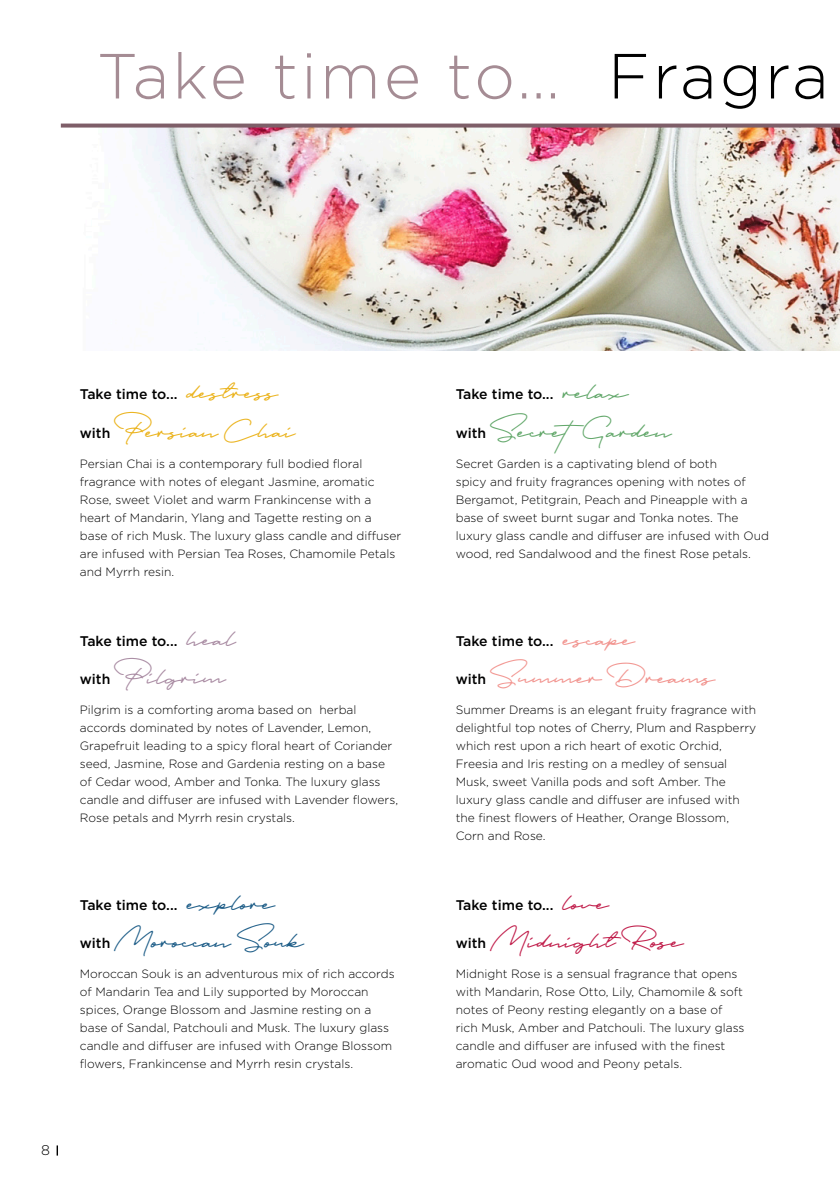
<style>
.page{position:relative;width:840px;height:1191px;background:#fff}
.page>*{position:absolute;margin:0;border:0;box-sizing:border-box;transform-origin:0 0}
.t1{font:300 63.6px "Gotham";letter-spacing:.05em;color:#a58c94}
.t2{font:32px "Portrait Script";color:#ebb420}
.t3{font:32px "Portrait Script";color:#205f89}
.t4{font:32px "Portrait Script";color:#f29691}
.t5{font:32px "Portrait Script";color:#65a96d}
.t6{font:32px "Portrait Script";color:#c11f4c}
.t7{font:32px "Portrait Script";color:#aa8da4}
.t8{font:500 14px "Gotham";color:#000}
.t9{font:300 14px "Gotham";color:#000}
.t10{font:300 12px/18px "Gotham";color:#000}
.s1{color:#000}
.s2{font-family:"Portrait Script Alts"}
</style>
<div class="page">
<img style="left:129px;top:128px;width:710px;height:223px">
<svg style="left:61px;top:124px;width:778px;height:4px;background:#896972"></svg>
<h1 class="t1" style="left:97px;top:41px;width:733px">Take time to… <span class="s1">Fragra</span></h1>
<p class="t9" style="left:41px;top:1142px;width:10px">8</p>
<p class="t8" style="left:80px;top:386px;width:99px">Take time to...</p>
<h2 class="t2" style="left:185px;top:369px;width:92px">des<span class="s2">t</span>ress</h2>
<p class="t8" style="left:80px;top:425px;width:32px">with</p>
<h2 class="t2" style="left:114px;top:408px;width:180px">Persian Chai</h2>
<p class="t10" style="left:80px;top:454px;width:323px">Persian Chai is a contemporary full bodied floral fragrance with notes of elegant Jasmine, aromatic Rose, sweet Violet and warm Frankincense with a heart of Mandarin, Ylang and Tagette resting on a base of rich Musk. The luxury glass candle and diffuser are infused with Persian Tea Roses, Chamomile Petals and Myrrh resin.</p>
<p class="t8" style="left:80px;top:632px;width:99px">Take time to...</p>
<h2 class="t7" style="left:185px;top:616px;width:51px">heal</h2>
<p class="t8" style="left:80px;top:671px;width:32px">with</p>
<h2 class="t7" style="left:114px;top:654px;width:111px">Pilgrim</h2>
<p class="t10" style="left:80px;top:700px;width:319px">Pilgrim is a comforting aroma based on herbal accords dominated by notes of Lavender, Lemon, Grapefruit leading to a spicy floral heart of Coriander seed, Jasmine, Rose and Gardenia resting on a base of Cedar wood, Amber and Tonka. The luxury glass candle and diffuser are infused with Lavender flowers, Rose petals and Myrrh resin crystals.</p>
<p class="t8" style="left:80px;top:897px;width:99px">Take time to...</p>
<h2 class="t3" style="left:185px;top:880px;width:89px">explore</h2>
<p class="t8" style="left:80px;top:935px;width:32px">with</p>
<h2 class="t3" style="left:114px;top:918px;width:189px">Moroccan Souk</h2>
<p class="t10" style="left:80px;top:964px;width:316px">Moroccan Souk is an adventurous mix of rich accords of Mandarin Tea and Lily supported by Moroccan spices, Orange Blossom and Jasmine resting on a base of Sandal, Patchouli and Musk. The luxury glass candle and diffuser are infused with Orange Blossom flowers, Frankincense and Myrrh resin crystals.</p>
<p class="t8" style="left:455px;top:386px;width:99px">Take time to...</p>
<h2 class="t5" style="left:560px;top:369px;width:66px">relax</h2>
<p class="t8" style="left:455px;top:425px;width:32px">with</p>
<h2 class="t5" style="left:490px;top:408px;width:181px">SecretGarden</h2>
<p class="t10" style="left:455px;top:454px;width:314px">Secret Garden is a captivating blend of both<br>spicy and fruity fragrances opening with notes of Bergamot, Petitgrain, Peach and Pineapple with a base of sweet burnt sugar and Tonka notes. The luxury glass candle and diffuser are infused with Oud wood, red Sandalwood and the finest Rose petals.</p>
<p class="t8" style="left:455px;top:632px;width:99px">Take time to...</p>
<h2 class="t4" style="left:560px;top:616px;width:73px">escape</h2>
<p class="t8" style="left:455px;top:671px;width:32px">with</p>
<h2 class="t4" style="left:490px;top:654px;width:224px">Summer Dreams</h2>
<p class="t10" style="left:455px;top:700px;width:302px">Summer Dreams is an elegant fruity fragrance with delightful top notes of Cherry, Plum and Raspberry which rest upon a rich heart of exotic Orchid, Freesia and Iris resting on a medley of sensual Musk, sweet Vanilla pods and soft Amber. The luxury glass candle and diffuser are infused with the finest flowers of Heather, Orange Blossom, Corn and Rose.</p>
<p class="t8" style="left:455px;top:897px;width:99px">Take time to...</p>
<h2 class="t6" style="left:560px;top:880px;width:47px">love</h2>
<p class="t8" style="left:455px;top:935px;width:32px">with</p>
<h2 class="t6" style="left:490px;top:918px;width:192px">Midnigh<span class="s2">t</span> Rose</h2>
<p class="t10" style="left:455px;top:964px;width:290px">Midnight Rose is a sensual fragrance that opens with Mandarin, Rose Otto, Lily, Chamomile &amp; soft notes of Peony resting elegantly on a base of rich Musk, Amber and Patchouli. The luxury glass candle and diffuser are infused with the finest aromatic Oud wood and Peony petals.</p>
</div>
